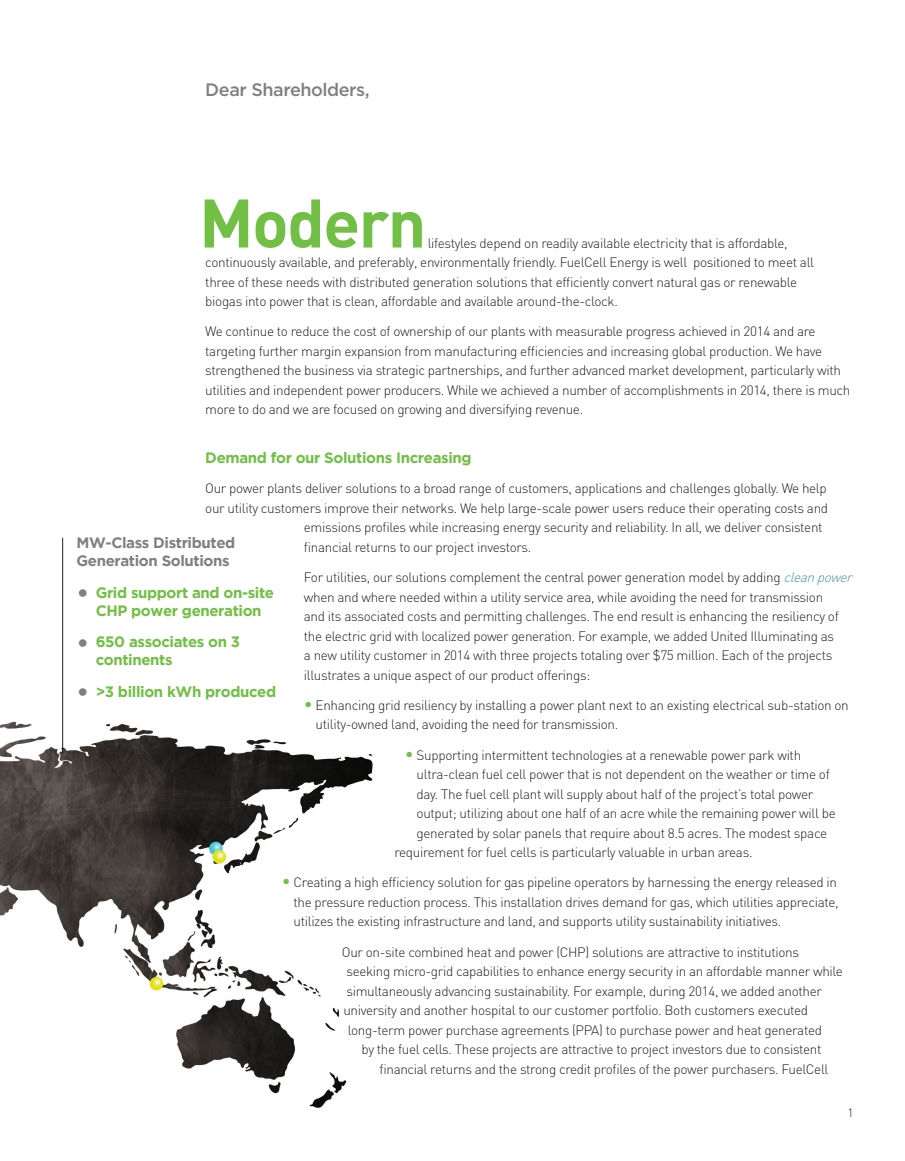
<style>
.page{position:relative;width:905px;height:1161px;background:#fff}
.page>*{position:absolute;margin:0;border:0;box-sizing:border-box;transform-origin:0 0}
.Letter{font:700 67.5px "DIN";letter-spacing:-.025em;color:#71bf45}
.t1{font:500 18px "Gotham";letter-spacing:-.025em;color:#808083}
.t2{font:700 15px/18px "Gotham";letter-spacing:-.025em;color:#71bf45;text-align:center}
.t3{font:700 15px/18px "Gotham";letter-spacing:-.025em;color:#808083}
.Letter-2{font:300 13.5px/19.5px "DIN";letter-spacing:-.025em;color:#231f20}
.t4{font:300 12px "DIN";color:#231f20}
.s1{font-style:italic;color:#4391ab}
.s2{font-size:16.5px;color:#71bf45}
.s3{font-size:25.5px;color:#808083}
</style>
<div class="page">
<hr style="left:62px;top:538px;width:1px;height:215px;background:#231f20">
<img style="left:0;top:691px;width:373px;height:417px">
<svg style="left:150px;top:977px;width:13px;height:14px"></svg>
<svg style="left:209px;top:842px;width:14px;height:13px"></svg>
<svg style="left:212px;top:850px;width:14px;height:14px"></svg>
<svg style="left:328px;top:798px;width:6px;height:4px"></svg>
<svg style="left:171px;top:1037px;width:5px;height:5px"></svg>
<p class="t1" style="left:205px;top:79px;width:166px">Dear Shareholders,</p>
<p class="Letter" style="left:199px;top:178px;width:229px">Modern</p>
<p class="Letter-2" style="left:205px;top:232px;width:610px;text-indent:222px">lifestyles depend on readily available electricity that is affordable, continuously available, and preferably, environmentally friendly. FuelCell Energy is well positioned to meet all three of these needs with distributed generation solutions that efficiently convert natural gas or renewable biogas into power that is clean, affordable and available around-the-clock.</p>
<p class="Letter-2" style="left:205px;top:321px;width:646px">We continue to reduce the cost of ownership of our plants with measurable progress achieved in 2014 and are targeting further margin expansion from manufacturing efficiencies and increasing global production. We have strengthened the business via strategic partnerships, and further advanced market development, particularly with utilities and independent power producers. While we achieved a number of accomplishments in 2014, there is much more to do and we are focused on growing and diversifying revenue.</p>
<p class="t2" style="left:205px;top:448px;width:268px">Demand for our Solutions Increasing</p>
<p class="Letter-2" style="left:205px;top:478px;width:623px">Our power plants deliver solutions to a broad range of customers, applications and challenges globally. We help</p>
<p class="Letter-2" style="left:205px;top:498px;width:624px">our utility customers improve their networks. We help large-scale power users reduce their operating costs and</p>
<p class="Letter-2" style="left:304px;top:517px;width:520px">emissions profiles while increasing energy security and reliability. In all, we deliver consistent</p>
<p class="Letter-2" style="left:304px;top:537px;width:229px">financial returns to our project investors.</p>
<p class="Letter-2" style="left:304px;top:567px;width:554px">For utilities, our solutions complement the central power generation model by adding <span class="s1">cleanpower </span>when and where needed within a utility service area, while avoiding the need for transmission<br>and its associated costs and permitting challenges. The end result is enhancing the resiliency of the electric grid with localized power generation. For example, we added United Illuminating as<br>a new utility customer in 2014 with three projects totaling over $75 million. Each of the projects illustrates a unique aspect of our product offerings:</p>
<p class="Letter-2" style="left:315px;top:695px;width:534px;text-indent:-12px"><span class="s2">•</span> Enhancing grid resiliency by installing a power plant next to an existing electrical sub-station on utility-owned land, avoiding the need for transmission.</p>
<p class="Letter-2" style="left:405px;top:745px;width:398px"><span class="s2">•</span> Supporting intermittent technologies at a renewable power park with</p>
<p class="Letter-2" style="left:416px;top:764px;width:415px">ultra-clean fuel cell power that is not dependent on the weather or time of</p>
<p class="Letter-2" style="left:416px;top:784px;width:398px">day. The fuel cell plant will supply about half of the project’s total power</p>
<p class="Letter-2" style="left:416px;top:803px;width:420px">output; utilizing about one half of an acre while the remaining power will be</p>
<p class="Letter-2" style="left:416px;top:823px;width:412px">generated by solar panels that require about 8.5 acres. The modest space</p>
<p class="Letter-2" style="left:394px;top:842px;width:359px">requirement for fuel cells is particularly valuable in urban areas.</p>
<p class="Letter-2" style="left:293px;top:872px;width:546px;text-align:justify;text-indent:-12px"><span class="s2">•</span> Creating a high efficiency solution for gas pipeline operators by harnessing the energy released in the pressure reduction process. This installation drives demand for gas, which utilities appreciate, utilizes the existing infrastructure and land, and supports utility sustainability initiatives.</p>
<p class="Letter-2" style="left:342px;top:942px;width:459px">Our on-site combined heat and power (CHP) solutions are attractive to institutions</p>
<p class="Letter-2" style="left:346px;top:961px;width:498px">seeking micro-grid capabilities to enhance energy security in an affordable manner while</p>
<p class="Letter-2" style="left:346px;top:981px;width:477px">simultaneously advancing sustainability. For example, during 2014, we added another</p>
<p class="Letter-2" style="left:343px;top:1000px;width:466px">university and another hospital to our customer portfolio. Both customers executed</p>
<p class="Letter-2" style="left:348px;top:1020px;width:475px">long-term power purchase agreements (PPA) to purchase power and heat generated</p>
<p class="Letter-2" style="left:361px;top:1039px;width:461px">by the fuel cells. These projects are attractive to project investors due to consistent</p>
<p class="Letter-2" style="left:379px;top:1059px;width:450px">financial returns and the strong credit profiles of the power purchasers. FuelCell</p>
<p class="t3" style="left:76px;top:534px;width:160px">MW-Class Distributed<br>Generation Solutions</p>
<p class="t2" style="left:76px;top:583px;width:199px"><span class="s3">•</span> Grid support and on-site<br>CHP power generation</p>
<p class="t2" style="left:96px;top:633px;width:146px;text-align:left;text-indent:-19px"><span class="s3">•</span> 650 associates on 3 continents</p>
<p class="t2" style="left:76px;top:682px;width:201px"><span class="s3">•</span> &gt;3 billion kWh produced</p>
<p class="t4" style="left:847px;top:1104px;width:8px">1</p>
</div>
